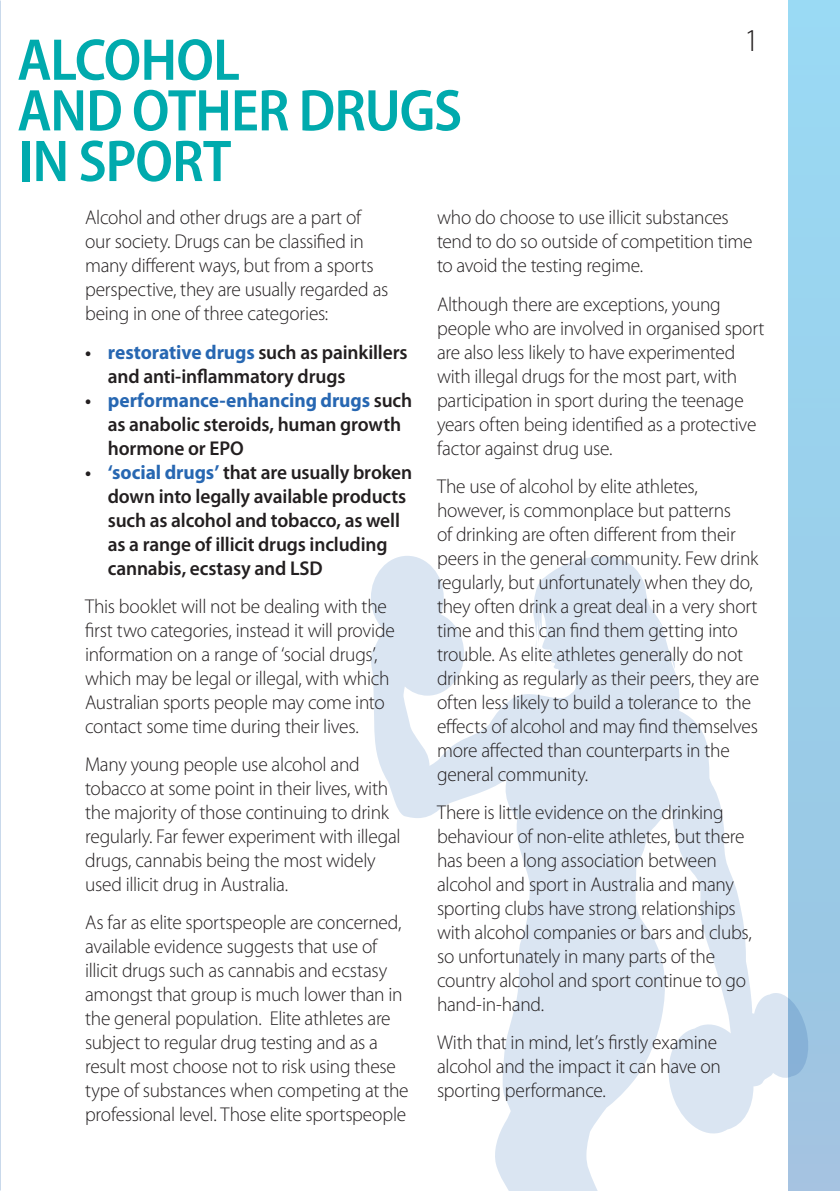
<style>
.page{position:relative;width:840px;height:1191px;background:#fff}
.page>*{position:absolute;margin:0;border:0;box-sizing:border-box;transform-origin:0 0}
.t1{font:600 semi-condensed 59.4px/50.6px "Myriad Pro";letter-spacing:-.02em;color:#00aaad}
.t2{font:300 semi-condensed 32px "Myriad Pro";color:#231f20}
.t3{font:300 20px/24px "Myriad Pro";letter-spacing:-.015em;color:#231f20}
.t4{font:600 20px/24px "Myriad Pro";letter-spacing:-.01em;color:#231f20}
.s1{font-weight:700;color:#2767b2}
</style>
<div class="page">
<img style="left:0;top:638px;width:1px;height:553px">
<div style="left:788px;top:0;width:51px;height:1191px;background:#9ad1ec"></div>
<svg style="left:371px;top:556px;width:438px;height:635px"></svg>
<svg style="left:534px;top:639px;width:4px;height:26px"></svg>
<h1 class="t1" style="left:17px;top:36px;width:446px">ALCOHOL<br>AND OTHER DRUGS<br>IN SPORT</h1>
<h2 class="t2" style="left:744px;top:23px;width:16px">1</h2>
<p class="t3" style="left:85px;top:206px;width:304px">Alcohol and other drugs are a part of our society. Drugs can be classified in many different ways, but from a sports perspective, they are usually regarded as being in one of three categories:</p>
<p class="t4" style="left:108px;top:340px;width:301px;text-indent:-23px">• <span class="s1">restorative drugs</span> such as painkillers and anti-inflammatory drugs</p>
<p class="t4" style="left:108px;top:388px;width:306px;text-indent:-23px">• <span class="s1">performance-enhancing drugs</span> such as anabolic steroids, human growth hormone or EPO</p>
<p class="t4" style="left:108px;top:460px;width:306px;text-indent:-23px">• <span class="s1">‘social drugs’</span> that are usually broken down into legally available products such as alcohol and tobacco, as well as a range of illicit drugs including cannabis, ecstasy and LSD</p>
<p class="t3" style="left:85px;top:594px;width:311px">This booklet will not be dealing with the first two categories, instead it will provide information on a range of ‘social drugs’, which may be legal or illegal, with which Australian sports people may come into contact some time during their lives.</p>
<p class="t3" style="left:85px;top:752px;width:317px">Many young people use alcohol and tobacco at some point in their lives, with the majority of those continuing to drink regularly. Far fewer experiment with illegal drugs, cannabis being the most widely used illicit drug in Australia.</p>
<p class="t3" style="left:85px;top:911px;width:325px">As far as elite sportspeople are concerned, available evidence suggests that use of illicit drugs such as cannabis and ecstasy amongst that group is much lower than in the general population. Elite athletes are subject to regular drug testing and as a result most choose not to risk using these type of substances when competing at the professional level. Those elite sportspeople</p>
<p class="t3" style="left:437px;top:206px;width:317px">who do choose to use illicit substances tend to do so outside of competition time to avoid the testing regime.</p>
<p class="t3" style="left:437px;top:292px;width:329px">Although there are exceptions, young people who are involved in organised sport are also less likely to have experimented with illegal drugs for the most part, with participation in sport during the teenage years often being identified as a protective factor against drug use.</p>
<p class="t3" style="left:437px;top:474px;width:323px">The use of alcohol by elite athletes, however, is commonplace but patterns<br>of drinking are often different from their peers in the general community. Few drink regularly, but unfortunately when they do, they often drink a great deal in a very short time and this can find them getting into trouble. As elite athletes generally do not drinking as regularly as their peers, they are often less likely to build a tolerance to the effects of alcohol and may find themselves more affected than counterparts in the general community.</p>
<p class="t3" style="left:437px;top:800px;width:316px">There is little evidence on the drinking behaviour of non-elite athletes, but there has been a long association between alcohol and sport in Australia and many sporting clubs have strong relationships with alcohol companies or bars and clubs, so unfortunately in many parts of the country alcohol and sport continue to go hand-in-hand.</p>
<p class="t3" style="left:437px;top:1031px;width:285px">With that in mind, let’s firstly examine alcohol and the impact it can have on sporting performance.</p>
</div>
